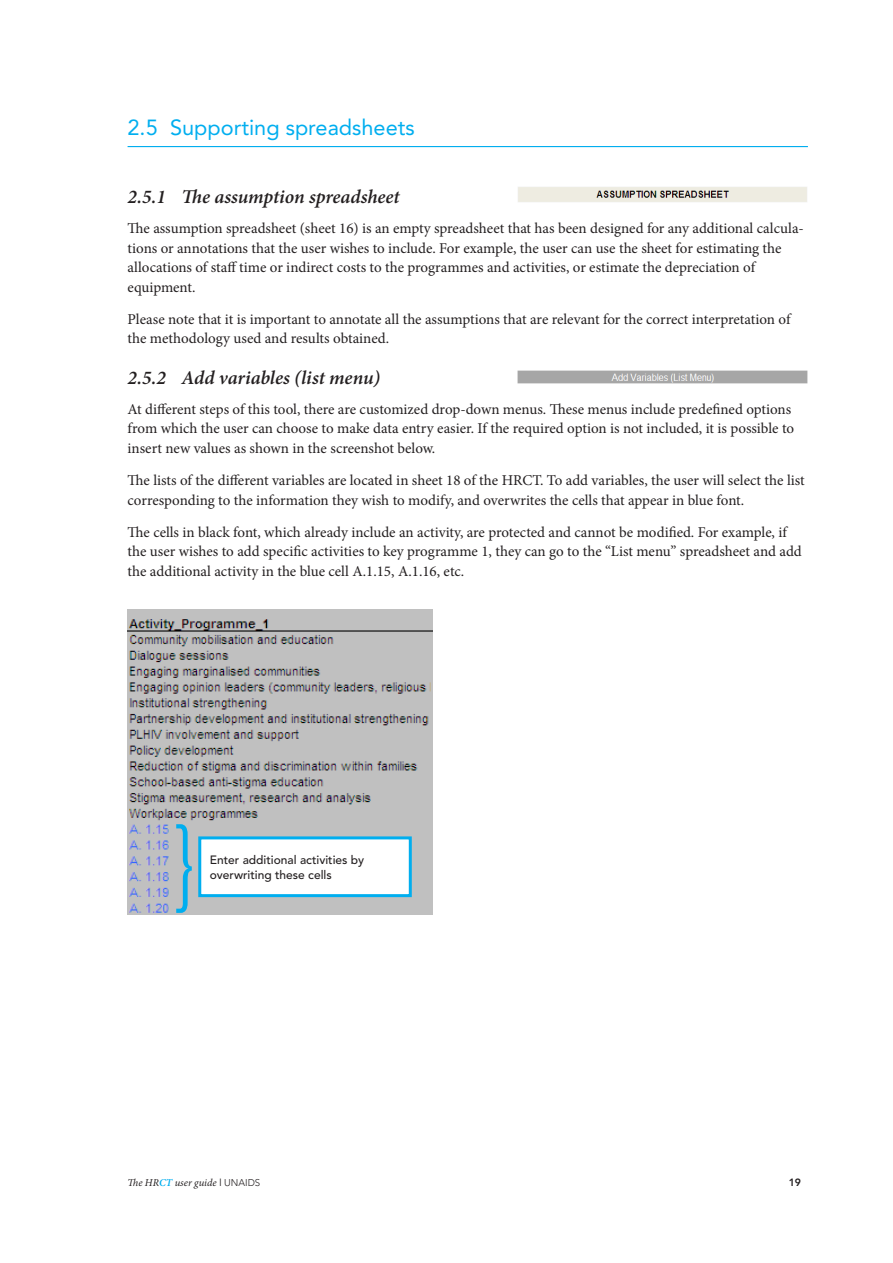
<style>
.page{position:relative;width:893px;height:1263px;background:#fff}
.page>*{position:absolute;margin:0;border:0;box-sizing:border-box;transform-origin:0 0}
.t1{font:105.3px "Trade Gothic LT Cond Eighteen";color:#00aeef;scale:.68 1}
.t2{font:21.75px "Avenir";color:#00aeef}
.t3{font:italic 600 19.5px "Minion Pro";letter-spacing:-.005em;color:#231f20}
.t4{font:15px/19.5px "Minion Pro";color:#231f20}
.t5{font:500 12px/14.4px "Avenir";color:#231f20}
.t6{font:italic 10.5px "Minion Pro";color:#231f20}
.t7{font:800 10.5px "Avenir";color:#231f20}
.s1{font-weight:600;color:#00aeef}
.s2{font-family:"Avenir";font-weight:300;font-style:normal}
.s3{font-family:"Avenir";font-weight:300;font-style:normal;font-size:9.75px}
</style>
<div class="page">
<hr style="left:128px;top:146px;width:680px;height:1px;background:#00aeef">
<img style="left:518px;top:187px;width:289px;height:15px">
<img style="left:518px;top:371px;width:290px;height:13px">
<img style="left:128px;top:610px;width:304px;height:305px">
<div style="left:200px;top:838px;width:210px;height:58px;background:#fff"></div>
<div style="left:198px;top:836px;width:214px;height:61px;border:3px solid #00aeef"></div>
<h2 class="t2" style="left:128px;top:115px;width:289px">2.5 Supporting spreadsheets</h2>
<h3 class="t3" style="left:128px;top:183px;width:274px">2.5.1 The assumption spreadsheet</h3>
<p class="t4" style="left:128px;top:219px;width:678px">The assumption spreadsheet (sheet 16) is an empty spreadsheet that has been designed for any additional calcula&shy;tions or annotations that the user wishes to include. For example, the user can use the sheet for estimating the allocations of staff time or indirect costs to the programmes and activities, or estimate the depreciation of equipment.</p>
<p class="t4" style="left:128px;top:309px;width:664px">Please note that it is important to annotate all the assumptions that are relevant for the correct interpretation of the methodology used and results obtained.</p>
<h3 class="t3" style="left:128px;top:364px;width:254px">2.5.2 Add variables (list menu)</h3>
<p class="t4" style="left:128px;top:399px;width:668px">At different steps of this tool, there are customized drop-down menus. These menus include predefined options from which the user can choose to make data entry easier. If the required option is not included, it is possible to insert new values as shown in the screenshot below.</p>
<p class="t4" style="left:128px;top:471px;width:679px">The lists of the different variables are located in sheet 18 of the HRCT. To add variables, the user will select the list corresponding to the information they wish to modify, and overwrites the cells that appear in blue font.</p>
<p class="t4" style="left:128px;top:522px;width:676px">The cells in black font, which already include an activity, are protected and cannot be modified. For example, if the user wishes to add specific activities to key programme 1, they can go to the “List menu” spreadsheet and add the additional activity in the blue cell A.1.15, A.1.16, etc.</p>
<h1 class="t1" style="left:173px;top:801px;width:31px">}</h1>
<p class="t5" style="left:210px;top:853px;width:156px">Enter additional activities by overwriting these cells</p>
<p class="t6" style="left:128px;top:1175px;width:134px">The HR<span class="s1">CT</span> user guide <span class="s2">I</span> <span class="s3">UNAIDS</span></p>
<p class="t7" style="left:789px;top:1176px;width:14px">19</p>
</div>
